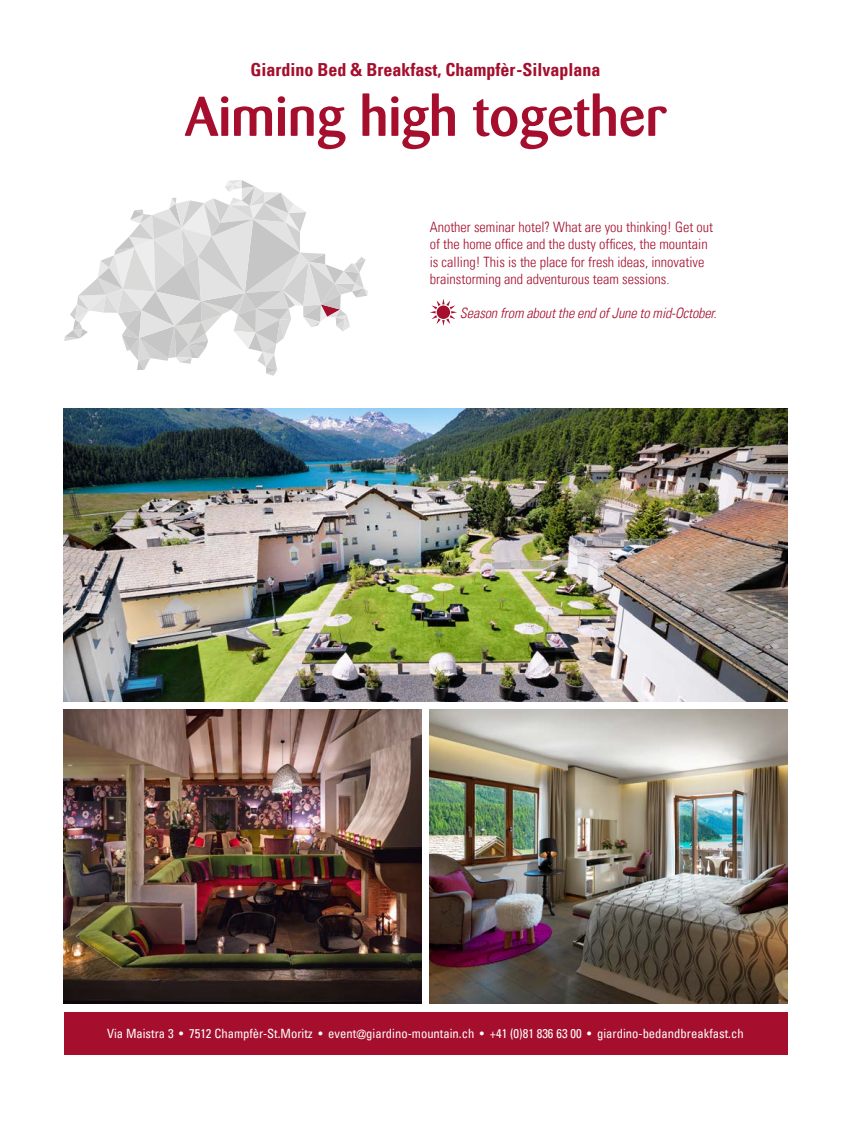
<style>
.page{position:relative;width:851px;height:1127px;background:#fff}
.page>*{position:absolute;margin:0;border:0;box-sizing:border-box;transform-origin:0 0}
.t1{font:500 55.5px "Barmeno";color:#a50f2d}
.t2{font:18px "Univers Com 67 Bold Cond";color:#a50f2d}
.t3{font:14.25px/17.2px "Univers Com 47 Light Cond";color:#a50f2d}
.t4{font:14.25px "Univers Com 47 Light Cond Obl";letter-spacing:-.01em;color:#a50f2d}
.t5{font:condensed 12.75px "Univers Com 57";color:#fff}
</style>
<div class="page">
<svg style="left:64px;top:180px;width:304px;height:196px"></svg>
<img style="left:429px;top:710px;width:358px;height:293px">
<img style="left:64px;top:710px;width:357px;height:293px">
<div style="left:64px;top:1012px;width:723px;height:42px;background:#a50f2d"></div>
<img style="left:64px;top:408px;width:723px;height:293px">
<svg style="left:430px;top:299px;width:27px;height:27px"></svg>
<div style="left:436px;top:305px;width:14px;height:14px;background:#a50f2d;border-radius:50%"></div>
<p class="t2" style="left:250px;top:59px;width:351px">Giardino Bed &amp; Breakfast, Champfèr-Silvaplana</p>
<h1 class="t1" style="left:185px;top:84px;width:483px">Aiming high together</h1>
<p class="t3" style="left:429px;top:219px;width:285px">Another seminar hotel? What are you thinking! Get out of the home office and the dusty offices, the mountain is calling! This is the place for fresh ideas, innovative brainstorming and adventurous team sessions.</p>
<p class="t4" style="left:460px;top:305px;width:258px">Season from about the end of June to mid-October.</p>
<p class="t5" style="left:107px;top:1025px;width:637px">Via Maistra 3 • 7512 Champfèr-St.Moritz • event@giardino-mountain.ch • +41 (0)81 836 63 00 • giardino-bedandbreakfast.ch</p>
</div>
